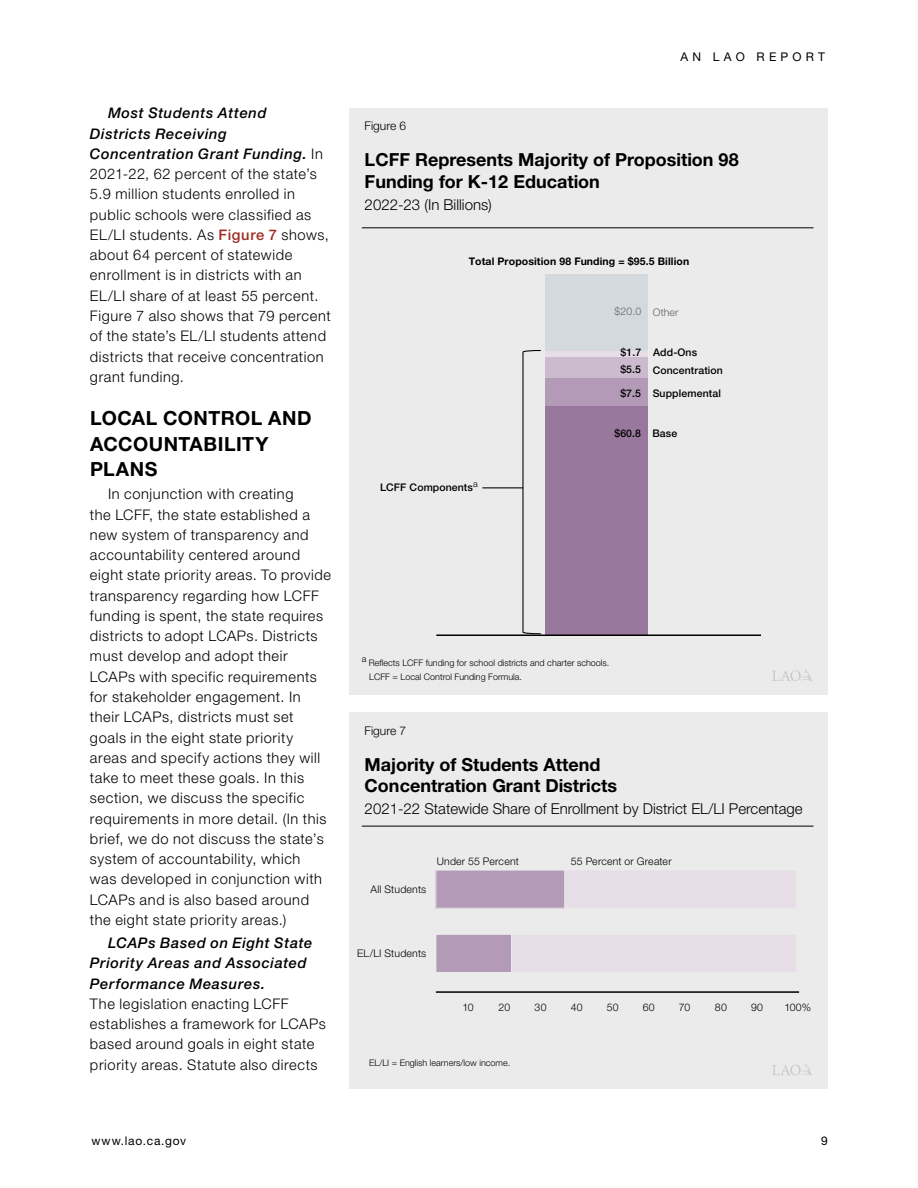
<style>
.page{position:relative;width:918px;height:1188px;background:#fff}
.page>*{position:absolute;margin:0;border:0;box-sizing:border-box;transform-origin:0 0}
.t1{font:700 19.5px/25.5px "Helvetica Neue LT Pro";letter-spacing:.025em;color:#000}
.t2{font:700 18px/21.6px "Helvetica Neue LT Pro";color:#000}
.t3{font:300 15px "Helvetica Neue LT Pro";color:#000}
.t4{font:300 14.7px/20.2px "Helvetica Neue LT Pro";letter-spacing:.04em;color:#000}
.t5{font:italic 500 14.7px/20.2px "Helvetica Neue LT Pro";letter-spacing:.045em;color:#000}
.t6{font:12px "Helvetica Neue LT Pro";letter-spacing:.065em;color:#000}
.t7{font:300 12px "Helvetica Neue LT Pro";color:#000}
.t8{font:12px "Helvetica Neue LT Pro";letter-spacing:.35em;color:#000}
.t9{font:12px "Helvetica Neue LT Pro";letter-spacing:.33em;color:#000}
.t10{font:300 10.5px "Helvetica Neue LT Pro";letter-spacing:.02em;color:#000}
.t11{font:500 10.5px/18.1px "Helvetica Neue LT Pro";letter-spacing:.01em;color:#000}
.t12{font:700 10.5px "Helvetica Neue LT Pro";letter-spacing:.01em;color:#000}
.t13{font:300 10.5px "Helvetica Neue LT Pro";letter-spacing:.01em;color:#636466}
.t14{font:300 9px/13.8px "Helvetica Neue LT Pro";color:#000}
.s1{font-weight:500;font-style:italic}
.s2{font-weight:500;color:#a02b22}
</style>
<div class="page">
<div style="left:349px;top:108px;width:479px;height:587px;background:#ebebec"></div>
<svg style="left:772px;top:670px;width:40px;height:11px"></svg>
<hr style="left:362px;top:228px;width:452px;height:1px;background:#000">
<div style="left:546px;top:406px;width:102px;height:229px;background:#99789d"></div>
<div style="left:546px;top:377px;width:102px;height:29px;background:#b39ab6"></div>
<div style="left:546px;top:357px;width:102px;height:20px;background:#ccbbce"></div>
<div style="left:546px;top:351px;width:102px;height:6px;background:#e6dde7"></div>
<div style="left:546px;top:274px;width:102px;height:76px;background:#d4d9de"></div>
<svg style="left:522px;top:350px;width:20px;height:285px"></svg>
<hr style="left:482px;top:487px;width:41px;height:1px;background:#000">
<hr style="left:436px;top:635px;width:325px;height:1px;background:#000">
<div style="left:349px;top:712px;width:479px;height:377px;background:#ebebec"></div>
<svg style="left:772px;top:1064px;width:40px;height:11px"></svg>
<hr style="left:362px;top:826px;width:452px;height:1px;background:#000">
<div style="left:436px;top:934px;width:76px;height:38px;background:#b39ab6"></div>
<div style="left:435px;top:934px;width:77px;height:39px;border:1px solid #ebebec"></div>
<div style="left:436px;top:870px;width:129px;height:38px;background:#b39ab6"></div>
<div style="left:435px;top:870px;width:130px;height:39px;border:1px solid #ebebec"></div>
<div style="left:512px;top:934px;width:285px;height:38px;background:#e6dde7"></div>
<div style="left:511px;top:934px;width:286px;height:39px;border:1px solid #ebebec"></div>
<div style="left:565px;top:870px;width:232px;height:38px;background:#e6dde7"></div>
<hr style="left:436px;top:991px;width:363px;height:2px;background:#000">
<p class="t4" style="left:90px;top:103px;width:242px;text-indent:18px"><span class="s1">Most Students Attend<br>Districts Receiving<br>Concentration Grant Funding.</span> In<br>2021-22, 62 percent of the state’s<br>5.9 million students enrolled in public schools were classified as<br>EL/LI students. As <span class="s2">Figure 7</span> shows, about 64 percent of statewide enrollment is in districts with an<br>EL/LI share of at least 55 percent.<br>Figure 7 also shows that 79 percent of the state’s EL/LI students attend districts that receive concentration grant funding.</p>
<h1 class="t1" style="left:90px;top:405px;width:223px">LOCAL CONTROL AND<br>ACCOUNTABILITY<br>PLANS</h1>
<p class="t4" style="left:90px;top:484px;width:243px;text-indent:18px">In conjunction with creating<br>the LCFF, the state established a new system of transparency and accountability centered around eight state priority areas. To provide transparency regarding how LCFF funding is spent, the state requires districts to adopt LCAPs. Districts must develop and adopt their LCAPs with specific requirements for stakeholder engagement. In their LCAPs, districts must set goals in the eight state priority areas and specify actions they will take to meet these goals. In this section, we discuss the specific requirements in more detail. (In this brief, we do not discuss the state’s system of accountability, which<br>was developed in conjunction with LCAPs and is also based around the eight state priority areas.)</p>
<p class="t5" style="left:90px;top:933px;width:224px;text-indent:18px">LCAPs Based on Eight State<br>Priority Areas and Associated<br>Performance Measures.</p>
<p class="t4" style="left:90px;top:993px;width:237px">The legislation enacting LCFF establishes a framework for LCAPs based around goals in eight state priority areas. Statute also directs</p>
<p class="t6" style="left:92px;top:1133px;width:96px">www.lao.ca.gov</p>
<p class="t8" style="left:681px;top:49px;width:146px">AN LAO REPORT</p>
<p class="t7" style="left:365px;top:119px;width:43px">Figure 6</p>
<p class="t2" style="left:365px;top:149px;width:376px">LCFF Represents Majority of Proposition 98<br>Funding for K-12 Education</p>
<p class="t3" style="left:365px;top:195px;width:129px">2022-23 (In Billions)</p>
<p class="t12" style="left:469px;top:255px;width:222px">Total Proposition 98 Funding = $95.5 Billion</p>
<p class="t11" style="left:380px;top:478px;width:99px">LCFF Components<sup>a</sup></p>
<p class="t13" style="left:615px;top:305px;width:28px">$20.0</p>
<p class="t11" style="left:620px;top:343px;width:22px">$1.7</p>
<p class="t11" style="left:620px;top:360px;width:22px">$5.5</p>
<p class="t11" style="left:620px;top:384px;width:22px">$7.5</p>
<p class="t11" style="left:614px;top:424px;width:28px">$60.8</p>
<p class="t13" style="left:653px;top:306px;width:27px">Other</p>
<p class="t11" style="left:653px;top:343px;width:72px">Add-Ons<br>Concentration</p>
<p class="t11" style="left:653px;top:384px;width:70px">Supplemental</p>
<p class="t11" style="left:652px;top:424px;width:26px">Base</p>
<p class="t14" style="left:362px;top:651px;width:6px">a</p>
<p class="t14" style="left:369px;top:656px;width:242px">Reflects LCFF funding for school districts and charter schools.<br>LCFF = Local Control Funding Formula.</p>
<p class="t7" style="left:365px;top:723px;width:43px">Figure 7</p>
<p class="t2" style="left:365px;top:753px;width:254px">Majority of Students Attend<br>Concentration Grant Districts</p>
<p class="t3" style="left:365px;top:799px;width:439px">2021-22 Statewide Share of Enrollment by District EL/LI Percentage</p>
<p class="t10" style="left:371px;top:883px;width:57px">All Students</p>
<p class="t10" style="left:437px;top:854px;width:84px">Under 55 Percent</p>
<p class="t10" style="left:571px;top:855px;width:102px">55 Percent or Greater</p>
<p class="t10" style="left:357px;top:947px;width:71px">EL/LI Students</p>
<p class="t10" style="left:462px;top:1000px;width:13px">10</p>
<p class="t10" style="left:499px;top:1000px;width:13px">20</p>
<p class="t10" style="left:535px;top:1000px;width:13px">30</p>
<p class="t10" style="left:571px;top:1000px;width:13px">40</p>
<p class="t10" style="left:607px;top:1000px;width:13px">50</p>
<p class="t10" style="left:643px;top:1000px;width:13px">60</p>
<p class="t10" style="left:679px;top:1000px;width:13px">70</p>
<p class="t10" style="left:715px;top:1000px;width:13px">80</p>
<p class="t10" style="left:751px;top:1000px;width:13px">90</p>
<p class="t10" style="left:784px;top:1000px;width:28px">100%</p>
<p class="t14" style="left:369px;top:1056px;width:142px">EL/LI = English learners/low income.</p>
<p class="t9" style="left:821px;top:1134px;width:8px">9</p>
</div>
